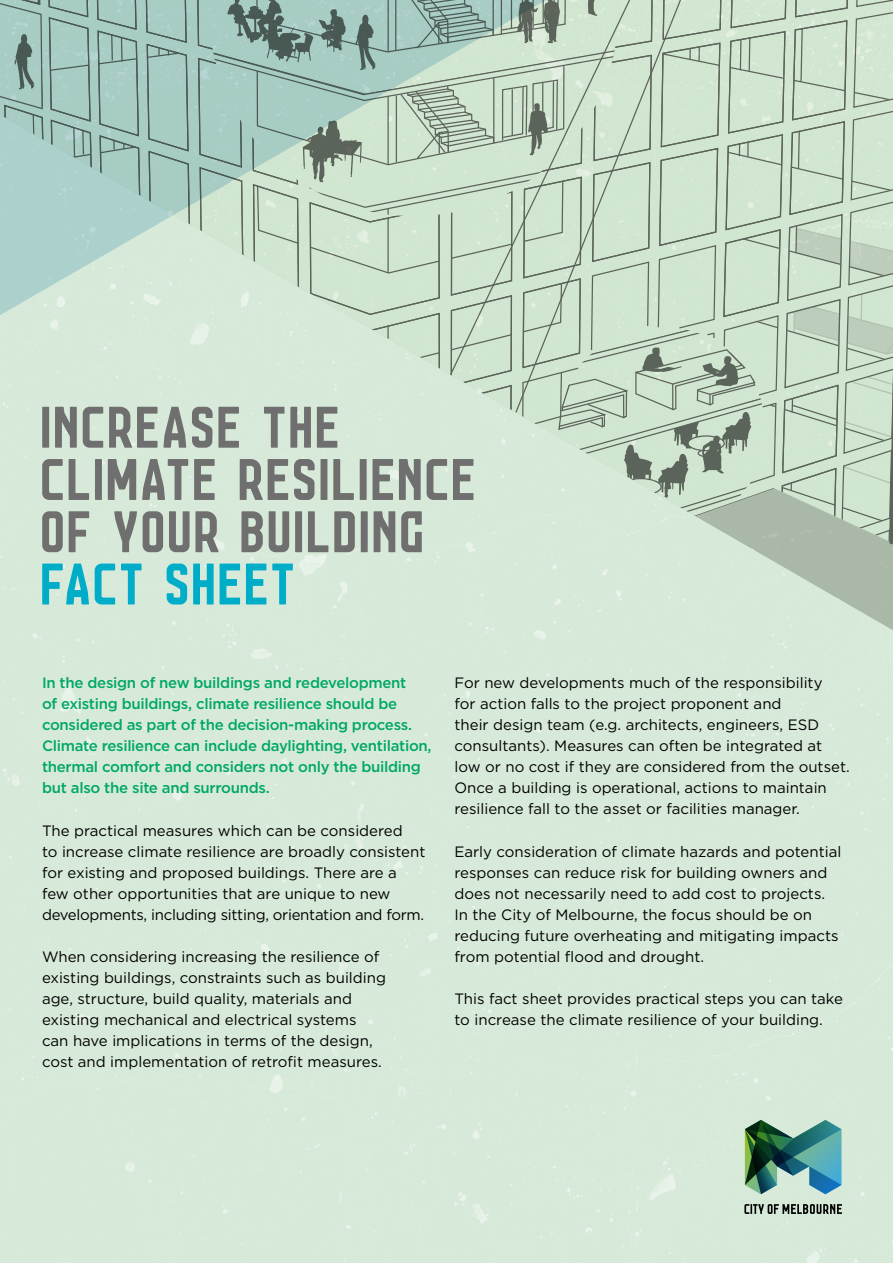
<style>
.page{position:relative;width:893px;height:1263px;background:#fff}
.page>*{position:absolute;margin:0;border:0;box-sizing:border-box;transform-origin:0 0}
.t1{font:61.95px/52.2px "Co M";letter-spacing:-.01em;color:#706f6f}
.t2{font:61.95px "Co M";color:#00adc9}
.t3{font:15px/21px "Gotham";color:#000}
.t4{font:500 15px/21px "Gotham";letter-spacing:-.02em;color:#00a765}
</style>
<div class="page">
<div style="left:0;top:605px;width:652px;height:33px;background:#d7ead9"></div>
<svg style="left:0;top:0;width:893px;height:605px;background:#cde0cd"></svg>
<img style="left:652px;top:530px;width:241px;height:108px">
<svg style="left:0;top:0;width:569px;height:315px;background:#b2ccbf"></svg>
<img style="left:745px;top:1120px;width:96px;height:74px">
<svg style="left:744px;top:1204px;width:98px;height:10px"></svg>
<h1 class="t1" style="left:42px;top:396px;width:439px">INCREASE THE<br>CLIMATE RESILIENCE<br>OF YOUR BUILDING</h1>
<h1 class="t2" style="left:42px;top:539px;width:151px">FACT SHEET</h1>
<p class="t4" style="left:42px;top:672px;width:391px">In the design of new buildings and redevelopment<br>of existing buildings, climate resilience should be considered as part of the decision-making process.<br>Climate resilience can include daylighting, ventilation, thermal comfort and considers not only the building but also the site and surrounds.</p>
<p class="t3" style="left:42px;top:819px;width:385px">The practical measures which can be considered<br>to increase climate resilience are broadly consistent for existing and proposed buildings. There are a few other opportunities that are unique to new developments, including sitting, orientation and form.</p>
<p class="t3" style="left:42px;top:946px;width:345px">When considering increasing the resilience of existing buildings, constraints such as building age, structure, build quality, materials and existing mechanical and electrical systems can have implications in terms of the design, cost and implementation of retrofit measures.</p>
<p class="t3" style="left:454px;top:672px;width:397px">For new developments much of the responsibility<br>for action falls to the project proponent and<br>their design team (e.g. architects, engineers, ESD consultants). Measures can often be integrated at low or no cost if they are considered from the outset.<br>Once a building is operational, actions to maintain resilience fall to the asset or facilities manager.</p>
<p class="t3" style="left:454px;top:840px;width:388px">Early consideration of climate hazards and potential responses can reduce risk for building owners and does not necessarily need to add cost to projects.<br>In the City of Melbourne, the focus should be on reducing future overheating and mitigating impacts from potential flood and drought.</p>
<p class="t3" style="left:454px;top:988px;width:390px">This fact sheet provides practical steps you can take to increase the climate resilience of your building.</p>
</div>
